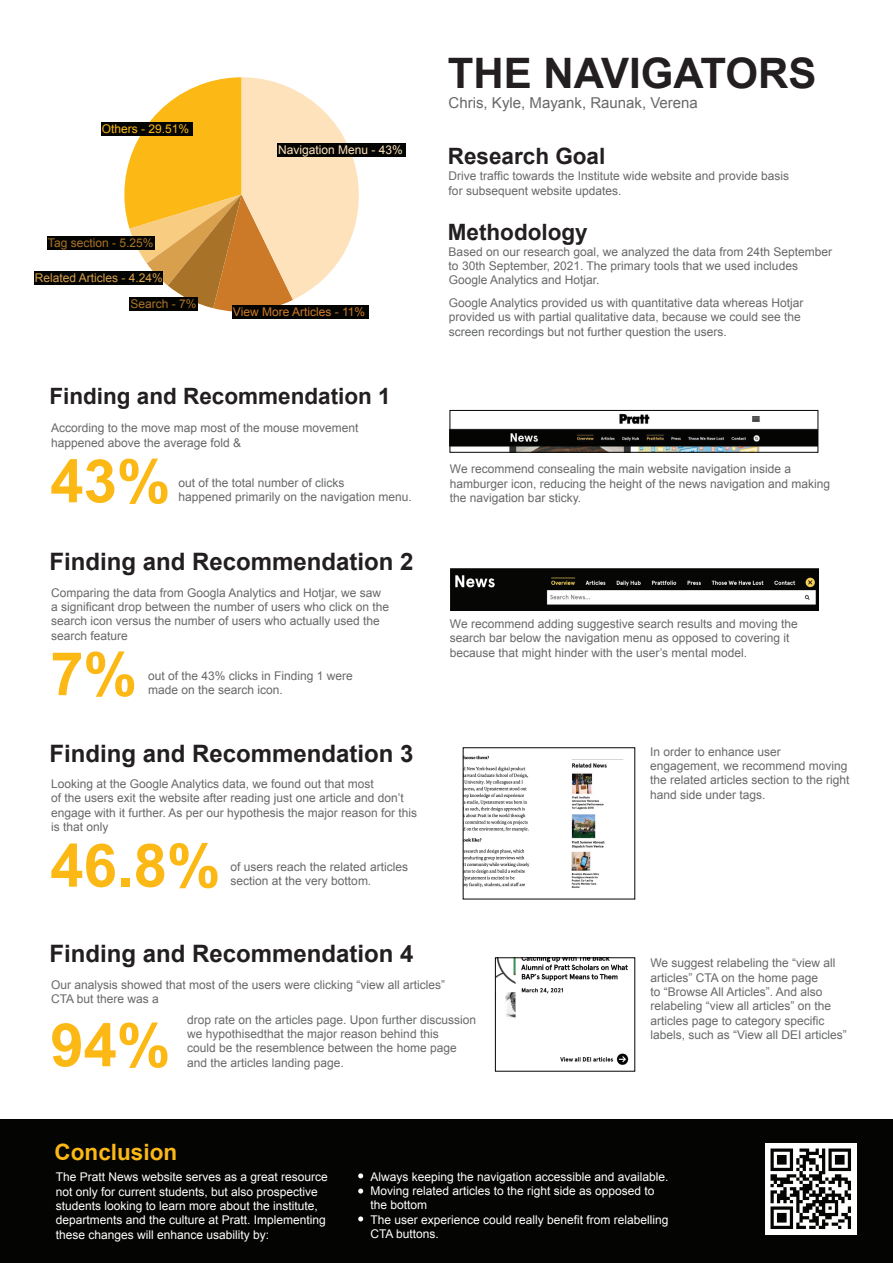
<style>
.page{position:relative;width:893px;height:1263px;background:#fff}
.page>*{position:absolute;margin:0;border:0;box-sizing:border-box;transform-origin:0 0}
.t1{font:700 60px "Arial";color:#fcb814}
.t2{font:700 42px "Arial";color:#231f20}
.t3{font:700 24px "Arial";color:#231f20}
.t4{font:700 22.5px "Arial";color:#231f20}
.t5{font:700 22.5px "Arial";color:#fcb814}
.t6{font:15px "Arial";color:#676868}
.t7{font:12px/14.4px "Arial";color:#676868}
.t8{font:12px/14.4px "Arial";color:#fff}
.t9{font:12px "Arial";color:#a97229}
.t10{font:12px "Arial";color:#d8a04c}
.t11{font:12px "Arial";color:#cc7a28}
.t12{font:12px "Arial";color:#fee2bb}
.t13{font:12px "Arial";color:#fcb814}
</style>
<div class="page">
<img style="left:452px;top:413px;width:364px;height:38px">
<div style="left:450px;top:410px;width:368px;height:43px;border:1px solid #040503"></div>
<img style="left:451px;top:568px;width:368px;height:43px">
<img style="left:465px;top:755px;width:159px;height:133px">
<img style="left:497px;top:959px;width:132px;height:106px">
<div style="left:495px;top:957px;width:140px;height:114px;border:1px solid #040503"></div>
<div style="left:0;top:1119px;width:893px;height:144px;background:#040503"></div>
<svg style="left:358px;top:1173px;width:5px;height:5px"></svg>
<svg style="left:358px;top:1188px;width:5px;height:5px"></svg>
<svg style="left:358px;top:1216px;width:5px;height:5px"></svg>
<img style="left:766px;top:1143px;width:91px;height:91px">
<svg style="left:111px;top:77px;width:248px;height:235px"></svg>
<div style="left:277px;top:143px;width:128px;height:14px;background:#040503"></div>
<div style="left:101px;top:122px;width:91px;height:14px;background:#040503"></div>
<div style="left:232px;top:305px;width:136px;height:14px;background:#040503"></div>
<div style="left:129px;top:297px;width:69px;height:14px;background:#040503"></div>
<div style="left:34px;top:271px;width:128px;height:13px;background:#040503"></div>
<div style="left:47px;top:236px;width:107px;height:13px;background:#040503"></div>
<h2 class="t2" style="left:448px;top:45px;width:370px">THE NAVIGATORS</h2>
<p class="t13" style="left:102px;top:121px;width:89px">Others - 29.51%</p>
<p class="t9" style="left:48px;top:235px;width:107px">Tag section - 5.25%</p>
<p class="t10" style="left:35px;top:270px;width:130px">Related Articles - 4.24%</p>
<p class="t9" style="left:130px;top:296px;width:68px">Search - 7%</p>
<p class="t12" style="left:278px;top:142px;width:126px">Navigation Menu - 43%</p>
<p class="t11" style="left:233px;top:304px;width:134px">View More Articles - 11%</p>
<h3 class="t4" style="left:49px;top:381px;width:343px">Finding and Recommendation 1</h3>
<p class="t7" style="left:51px;top:421px;width:309px">According to the move map most of the mouse movement happened above the average fold &amp;</p>
<p class="t7" style="left:178px;top:475px;width:235px">out of the total number of clicks<br>happened primarily on the navigation menu.</p>
<h1 class="t1" style="left:50px;top:441px;width:122px">43%</h1>
<h3 class="t3" style="left:49px;top:546px;width:366px">Finding and Recommendation 2</h3>
<p class="t7" style="left:51px;top:585px;width:340px">Comparing the data from Googla Analytics and Hotjar, we saw a significant drop between the number of users who click on the search icon versus the number of users who actually used the search feature</p>
<p class="t7" style="left:148px;top:668px;width:206px">out of the 43% clicks in Finding 1 were</p>
<h1 class="t1" style="left:50px;top:634px;width:88px">7%</h1>
<p class="t7" style="left:148px;top:683px;width:136px">made on the search icon.</p>
<h3 class="t3" style="left:49px;top:737px;width:366px">Finding and Recommendation 3</h3>
<p class="t7" style="left:51px;top:777px;width:368px">Looking at the Google Analytics data, we found out that most<br>of the users exit the website after reading just one article and don’t engage with it further. As per our hypothesis the major reason for this is that only</p>
<p class="t7" style="left:231px;top:860px;width:179px">of users reach the related articles</p>
<h1 class="t1" style="left:50px;top:825px;width:172px">46.8%</h1>
<p class="t7" style="left:231px;top:874px;width:142px">section at the very bottom.</p>
<p class="t6" style="left:449px;top:93px;width:251px">Chris, Kyle, Mayank, Raunak, Verena</p>
<h3 class="t4" style="left:448px;top:141px;width:159px">Research Goal</h3>
<p class="t7" style="left:449px;top:169px;width:342px">Drive traffic towards the Institute wide website and provide basis for subsequent website updates.</p>
<h3 class="t4" style="left:448px;top:217px;width:141px">Methodology</h3>
<p class="t7" style="left:449px;top:244px;width:385px">Based on our research goal, we analyzed the data from 24th September to 30th September, 2021. The primary tools that we used includes<br>Google Analytics and Hotjar.</p>
<p class="t7" style="left:449px;top:296px;width:356px">Google Analytics provided us with quantitative data whereas Hotjar provided us with partial qualitative data, because we could see the screen recordings but not further question the users.</p>
<p class="t7" style="left:450px;top:462px;width:382px">We recommend consealing the main website navigation inside a hamburger icon, reducing the height of the news navigation and making the navigation bar sticky.</p>
<p class="t7" style="left:450px;top:616px;width:349px">We recommend adding suggestive search results and moving the search bar below the navigation menu as opposed to covering it because that might hinder with the user’s mental model.</p>
<p class="t7" style="left:650px;top:744px;width:201px">In order to enhance user engagement, we recommend moving the related articles section to the right hand side under tags.</p>
<h3 class="t3" style="left:49px;top:938px;width:366px">Finding and Recommendation 4</h3>
<p class="t7" style="left:51px;top:977px;width:396px">Our analysis showed that most of the users were clicking “view all articles”<br>CTA but there was a</p>
<p class="t7" style="left:187px;top:1012px;width:290px">drop rate on the articles page. Upon further discussion we hypothisedthat the major reason behind this<br>could be the resemblence between the home page</p>
<h1 class="t1" style="left:50px;top:1005px;width:122px">94%</h1>
<p class="t7" style="left:187px;top:1055px;width:158px">and the articles landing page.</p>
<p class="t7" style="left:650px;top:956px;width:198px">We suggest relabeling the “view all articles” CTA on the home page<br>to “Browse All Articles”. And also relabeling “view all articles” on the articles page to category specific labels, such as “View all DEI articles”</p>
<h3 class="t5" style="left:55px;top:1137px;width:124px">Conclusion</h3>
<p class="t8" style="left:56px;top:1170px;width:274px">The Pratt News website serves as a great resource not only for current students, but also prospective students looking to learn more about the institute, departments and the culture at Pratt. Implementing these changes will enhance usability by:</p>
<p class="t8" style="left:370px;top:1169px;width:300px">Always keeping the navigation accessible and available.<br>Moving related articles to the right side as opposed to the bottom<br>The user experience could really benefit from relabelling CTA buttons.</p>
</div>
